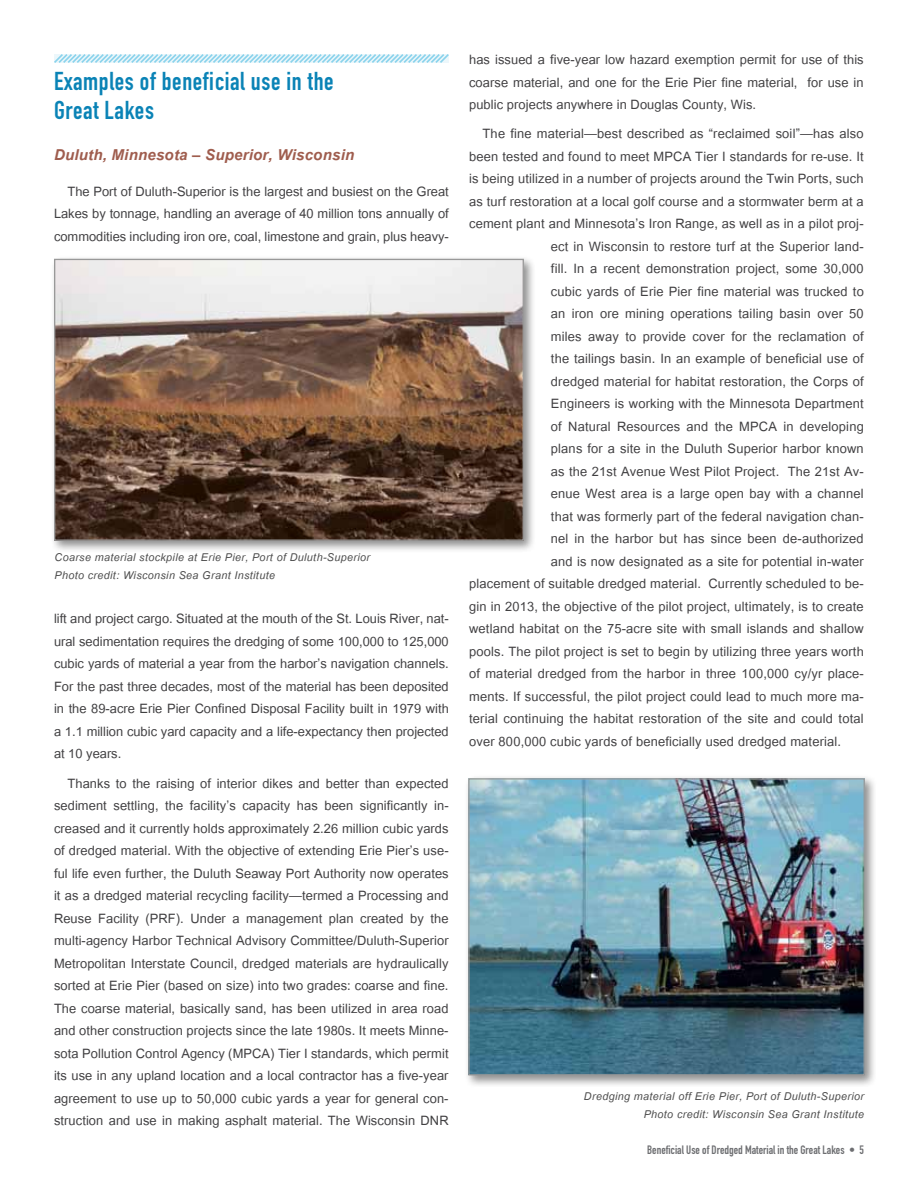
<style>
.page{position:relative;width:918px;height:1188px;background:#fff}
.page>*{position:absolute;margin:0;border:0;box-sizing:border-box;transform-origin:0 0}
.t1{font:25.5px/28.5px "DIN Engschrift Alternate";letter-spacing:.025em;color:#0a83b6}
.t2{font:italic 700 21px "Utsaah";letter-spacing:.01em;color:#9f5d4e}
.t3{font:18px/22.5px "Utsaah";letter-spacing:.01em;color:#414042;text-align:justify}
.t4{font:italic 15px/18px "Utsaah";letter-spacing:.025em;color:#4d4d4d}
.t5{font:12px "DIN Engschrift Alternate";color:#6d6e71}
</style>
<div class="page">
<svg style="left:54px;top:54px;width:395px;height:9px;background:#c0e6f3"></svg>
<div style="left:50px;top:255px;width:487px;height:298px;background:#000;opacity:.45"></div>
<img style="left:56px;top:261px;width:466px;height:278px">
<div style="left:54px;top:259px;width:470px;height:282px;border:1px solid #999"></div>
<div style="left:464px;top:774px;width:413px;height:314px;background:#000;opacity:.45"></div>
<img style="left:470px;top:780px;width:393px;height:294px">
<div style="left:468px;top:778px;width:397px;height:298px;border:1px solid #999"></div>
<p class="t1" style="left:54px;top:67px;width:281px">Examples of beneficial use in the<br>Great Lakes</p>
<p class="t2" style="left:54px;top:144px;width:302px">Duluth, Minnesota – Superior, Wisconsin</p>
<p class="t3" style="left:54px;top:181px;width:396px;text-indent:14px">The Port of Duluth-Superior is the largest and busiest on the Great Lakes by tonnage, handling an average of 40 million tons annually of commodities including iron ore, coal, limestone and grain, plus heavy-</p>
<p class="t4" style="left:55px;top:549px;width:317px">Coarse material stockpile at Erie Pier, Port of Duluth-Superior<br>Photo credit: Wisconsin Sea Grant Institute</p>
<p class="t3" style="left:54px;top:609px;width:396px">lift and project cargo. Situated at the mouth of the St. Louis River, nat&shy;ural sedimentation requires the dredging of some 100,000 to 125,000 cubic yards of material a year from the harbor’s navigation channels.<br>For the past three decades, most of the material has been deposited in the 89-acre Erie Pier Confined Disposal Facility built in 1979 with a 1.1 million cubic yard capacity and a life-expectancy then projected at 10 years.</p>
<p class="t3" style="left:54px;top:773px;width:396px;text-indent:14px">Thanks to the raising of interior dikes and better than expected sediment settling, the facility’s capacity has been significantly in&shy;creased and it currently holds approximately 2.26 million cubic yards of dredged material. With the objective of extending Erie Pier’s use&shy;ful life even further, the Duluth Seaway Port Authority now operates it as a dredged material recycling facility—termed a Processing and Reuse Facility (PRF). Under a management plan created by the multi-agency Harbor Technical Advisory Committee/Duluth-Superior Metropolitan Interstate Council, dredged materials are hydraulically sorted at Erie Pier (based on size) into two grades: coarse and fine.<br>The coarse material, basically sand, has been utilized in area road and other construction projects since the late 1980s. It meets Minne&shy;sota Pollution Control Agency (MPCA) Tier I standards, which permit its use in any upland location and a local contractor has a five-year agreement to use up to 50,000 cubic yards a year for general con&shy;struction and use in making asphalt material. The Wisconsin DNR</p>
<p class="t3" style="left:469px;top:50px;width:396px">has issued a five-year low hazard exemption permit for use of this coarse material, and one for the Erie Pier fine material, for use in public projects anywhere in Douglas County, Wis.</p>
<p class="t3" style="left:483px;top:124px;width:383px">The fine material—best described as “reclaimed soil”—has also</p>
<p class="t3" style="left:469px;top:146px;width:396px">been tested and found to meet MPCA Tier I standards for re-use. It</p>
<p class="t3" style="left:469px;top:169px;width:396px">is being utilized in a number of projects around the Twin Ports, such</p>
<p class="t3" style="left:469px;top:191px;width:396px">as turf restoration at a local golf course and a stormwater berm at a</p>
<p class="t3" style="left:469px;top:214px;width:396px">cement plant and Minnesota’s Iron Range, as well as in a pilot proj-</p>
<p class="t3" style="left:551px;top:236px;width:314px">ect in Wisconsin to restore turf at the Superior land-</p>
<p class="t3" style="left:551px;top:259px;width:314px">fill. In a recent demonstration project, some 30,000</p>
<p class="t3" style="left:551px;top:281px;width:314px">cubic yards of Erie Pier fine material was trucked to</p>
<p class="t3" style="left:551px;top:304px;width:314px">an iron ore mining operations tailing basin over 50</p>
<p class="t3" style="left:551px;top:326px;width:314px">miles away to provide cover for the reclamation of</p>
<p class="t3" style="left:551px;top:349px;width:314px">the tailings basin. In an example of beneficial use of</p>
<p class="t3" style="left:551px;top:371px;width:314px">dredged material for habitat restoration, the Corps of</p>
<p class="t3" style="left:551px;top:394px;width:314px">Engineers is working with the Minnesota Department</p>
<p class="t3" style="left:551px;top:416px;width:314px">of Natural Resources and the MPCA in developing</p>
<p class="t3" style="left:551px;top:439px;width:314px">plans for a site in the Duluth Superior harbor known</p>
<p class="t3" style="left:551px;top:461px;width:314px">as the 21st Avenue West Pilot Project. The 21st Av-</p>
<p class="t3" style="left:551px;top:484px;width:314px">enue West area is a large open bay with a channel</p>
<p class="t3" style="left:551px;top:506px;width:314px">that was formerly part of the federal navigation chan-</p>
<p class="t3" style="left:551px;top:529px;width:314px">nel in the harbor but has since been de-authorized</p>
<p class="t3" style="left:551px;top:551px;width:314px">and is now designated as a site for potential in-water</p>
<p class="t3" style="left:469px;top:574px;width:396px">placement of suitable dredged material. Currently scheduled to be-</p>
<p class="t3" style="left:469px;top:596px;width:396px">gin in 2013, the objective of the pilot project, ultimately, is to create</p>
<p class="t3" style="left:469px;top:619px;width:396px">wetland habitat on the 75-acre site with small islands and shallow</p>
<p class="t3" style="left:469px;top:641px;width:396px">pools. The pilot project is set to begin by utilizing three years worth</p>
<p class="t3" style="left:469px;top:664px;width:396px">of material dredged from the harbor in three 100,000 cy/yr place-</p>
<p class="t3" style="left:469px;top:686px;width:396px">ments. If successful, the pilot project could lead to much more ma-</p>
<p class="t3" style="left:469px;top:709px;width:396px">terial continuing the habitat restoration of the site and could total</p>
<p class="t3" style="left:469px;top:731px;width:374px">over 800,000 cubic yards of beneficially used dredged material.</p>
<p class="t4" style="left:584px;top:1089px;width:282px;text-align:right">Dredging material off Erie Pier, Port of Duluth-Superior<br>Photo credit: Wisconsin Sea Grant Institute</p>
<p class="t5" style="left:647px;top:1143px;width:218px">Beneficial Use of Dredged Material in the Great Lakes • 5</p>
</div>
